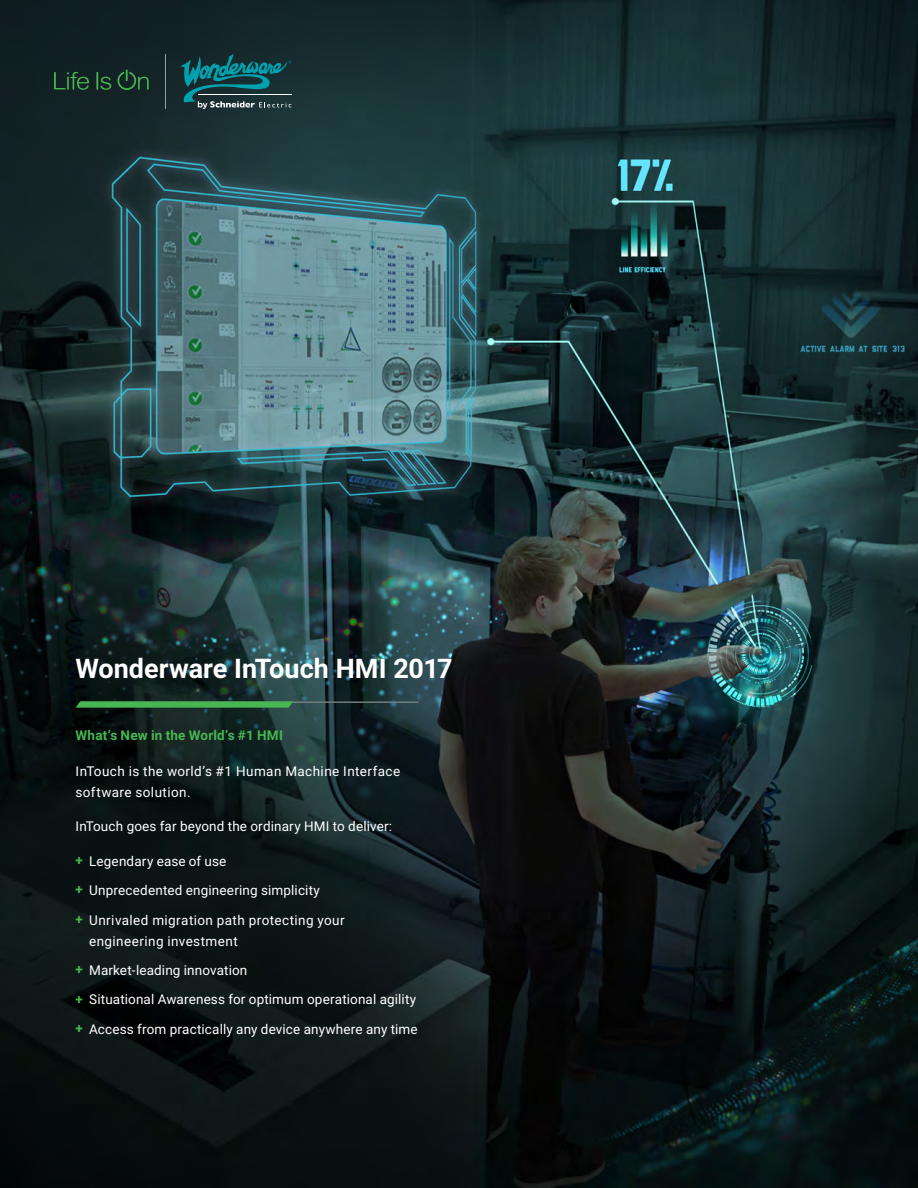
<style>
.page{position:relative;width:918px;height:1188px;background:#fff}
.page>*{position:absolute;margin:0;border:0;box-sizing:border-box;transform-origin:0 0}
.DS_Cover_Title{font:700 27px "Roboto";color:#fff}
.DS_Body_Text{font:13.5px/21px "Roboto";letter-spacing:.015em;color:#fff}
.DS_Cover_Subheadline{font:700 13.5px "Roboto";letter-spacing:.015em;color:#46b751}
.s1{font-weight:700;color:#46b751}
</style>
<div class="page">
<img style="left:0;top:0;width:918px;height:1188px">
<svg style="left:180px;top:54px;width:111px;height:55px;background:#194f54"></svg>
<hr style="left:198px;top:94px;width:93px;height:1px;background:#fff">
<svg style="left:54px;top:72px;width:35px;height:18px"></svg>
<svg style="left:96px;top:72px;width:15px;height:18px"></svg>
<svg style="left:118px;top:70px;width:31px;height:20px"></svg>
<hr style="left:165px;top:54px;width:1px;height:54px;background:#979fa4">
<hr style="left:81px;top:701px;width:338px;height:2px;background:#717d7c">
<svg style="left:76px;top:701px;width:217px;height:7px;background:#42a64d"></svg>
<p class="DS_Cover_Title" style="left:76px;top:649px;width:379px">Wonderware InTouch HMI 2017</p>
<p class="DS_Cover_Subheadline" style="left:76px;top:726px;width:209px">What’s New in the World’s #1 HMI</p>
<p class="DS_Body_Text" style="left:76px;top:760px;width:326px">InTouch is the world’s #1 Human Machine Interface software solution.</p>
<p class="DS_Body_Text" style="left:76px;top:815px;width:318px">InTouch goes far beyond the ordinary HMI to deliver:</p>
<p class="DS_Body_Text" style="left:76px;top:850px;width:152px"><span class="s1">+</span> Legendary ease of use</p>
<p class="DS_Body_Text" style="left:76px;top:879px;width:246px"><span class="s1">+</span> Unprecedented engineering simplicity</p>
<p class="DS_Body_Text" style="left:89px;top:909px;width:257px;text-indent:-14px"><span class="s1">+</span> Unrivaled migration path protecting your engineering investment</p>
<p class="DS_Body_Text" style="left:76px;top:959px;width:173px"><span class="s1">+</span> Market-leading innovation</p>
<p class="DS_Body_Text" style="left:76px;top:989px;width:342px"><span class="s1">+</span> Situational Awareness for optimum operational agility</p>
<p class="DS_Body_Text" style="left:76px;top:1018px;width:344px"><span class="s1">+</span> Access from practically any device anywhere any time</p>
</div>
